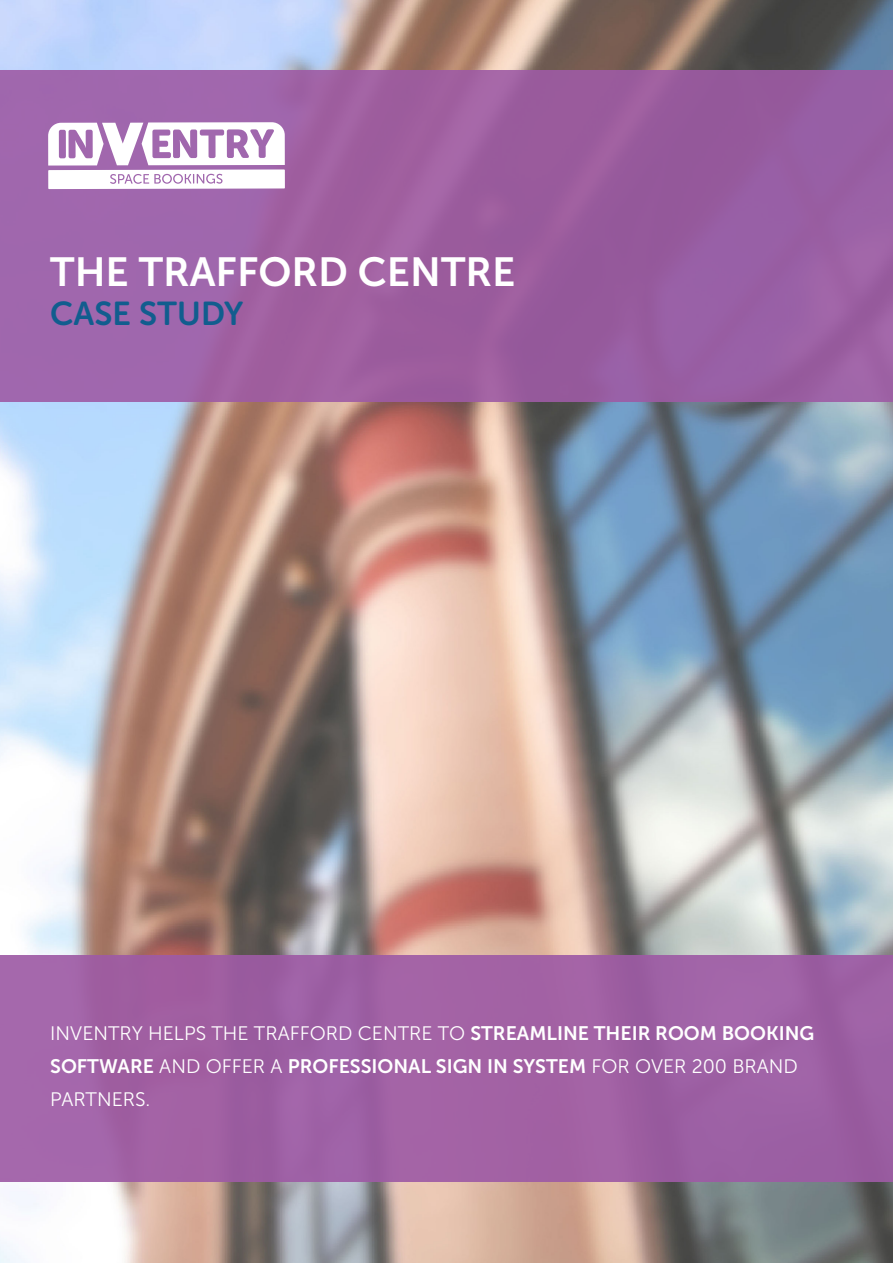
<style>
.page{position:relative;width:893px;height:1263px;background:#fff}
.page>*{position:absolute;margin:0;border:0;box-sizing:border-box;transform-origin:0 0}
.t1{font:40.5px "Museo Sans 700";color:#fff}
.t2{font:33px "Museo Sans Rounded 700";color:#115d8e}
.t3{font:19.5px/33px "Museo Sans 300";color:#fff}
.s1{font-family:"Museo Sans 700"}
</style>
<div class="page">
<img style="left:0;top:0;width:893px;height:1263px">
<div style="left:0;top:70px;width:893px;height:332px;background:#9e5ba5"></div>
<svg style="left:48px;top:122px;width:237px;height:67px"></svg>
<div style="left:0;top:955px;width:893px;height:227px;background:#9e5ba5"></div>
<p class="t1" style="left:50px;top:249px;width:467px">THE TRAFFORD CENTRE</p>
<p class="t2" style="left:50px;top:295px;width:195px">CASE STUDY</p>
<p class="t3" style="left:50px;top:1017px;width:766px">INVENTRY HELPS THE TRAFFORD CENTRE TO <span class="s1">STREAMLINE THEIR ROOM BOOKING<br>SOFTWARE</span> AND OFFER A <span class="s1">PROFESSIONAL SIGN IN SYSTEM</span> FOR OVER 200 BRAND<br>PARTNERS.</p>
</div>
